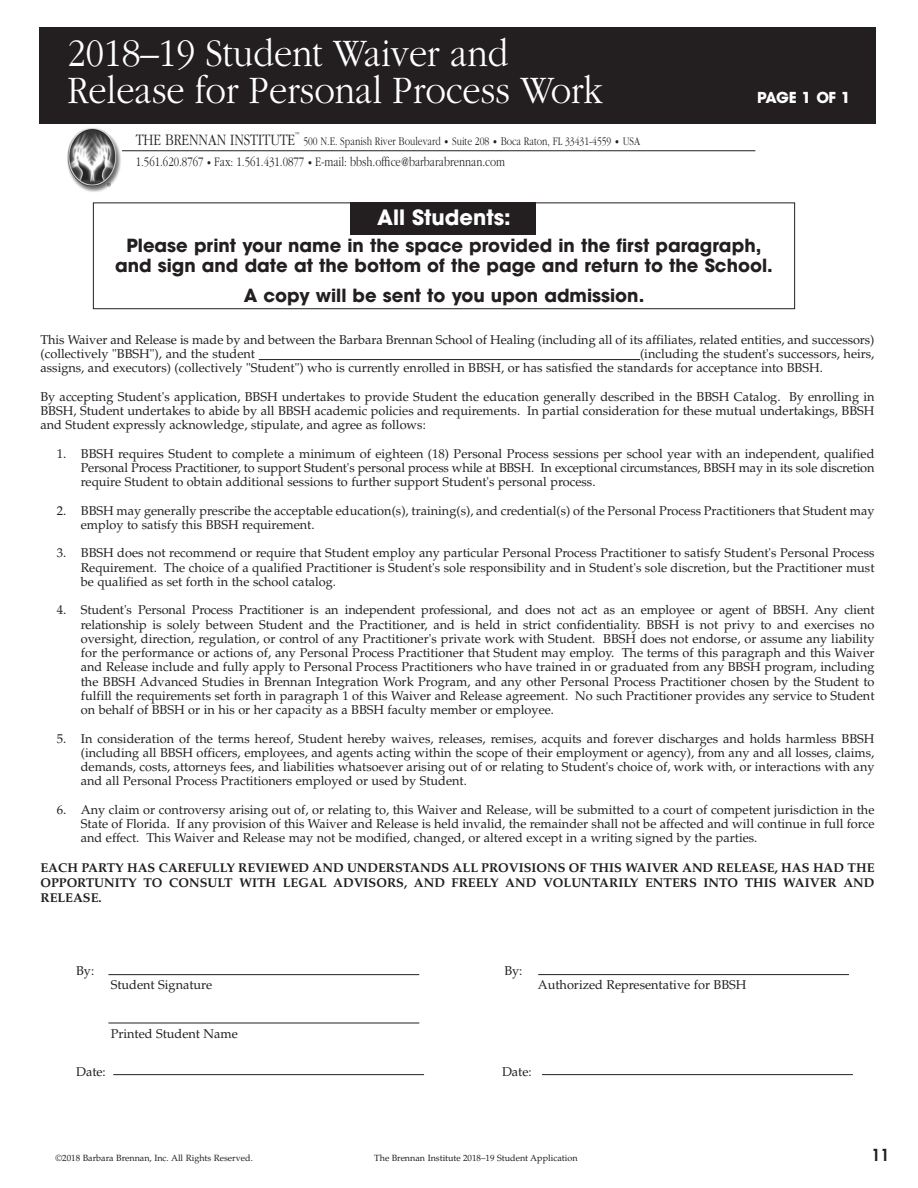
<style>
.page{position:relative;width:918px;height:1188px;background:#fff}
.page>*{position:absolute;margin:0;border:0;box-sizing:border-box;transform-origin:0 0}
.t1{font:300 40.5px/37.5px "Garamond";color:#fff;scale:.9 1}
.t2{font:700 21px "Avant Garde";color:#fff}
.t3{font:700 18px/19.5px "Avant Garde";color:#231f20;text-align:center}
.t4{font:300 16.5px "Garamond";color:#231f20;scale:.82 1}
.t5{font:600 16.5px "Avant Garde";color:#231f20}
.t6{font:700 15px "Avant Garde";letter-spacing:-.04em;color:#fff}
.t7{font:300 13.5px "Garamond";color:#231f20;scale:.8 1}
.t8{font:12.75px/14.2px "Palatino";color:#231f20;text-align:justify}
.t9{font:700 12.75px/15px "Palatino";color:#231f20;text-align:justify}
.t10{font:300 12px "Garamond";color:#231f20;scale:.8 1}
.t11{font:9px "Palatino";color:#231f20}
.t12{font:300 6px "Garamond";color:#231f20;scale:.82 1}
.s1{font-size:10.5px}
</style>
<div class="page">
<div style="left:350px;top:202px;width:186px;height:33px;background:#231f20"></div>
<hr style="left:259px;top:359px;width:381px;height:1px;background:#231f20">
<div style="left:39px;top:27px;width:837px;height:97px;background:#231f20"></div>
<div style="left:93px;top:202px;width:702px;height:107px;border:1px solid #231f20"></div>
<hr style="left:108px;top:974px;width:311px;height:1px;background:#231f20">
<hr style="left:122px;top:150px;width:633px;height:1px;background:#231f20">
<img style="left:67px;top:128px;width:54px;height:64px">
<hr style="left:538px;top:974px;width:311px;height:1px;background:#231f20">
<hr style="left:108px;top:1023px;width:311px;height:1px;background:#231f20">
<hr style="left:113px;top:1074px;width:311px;height:1px;background:#231f20">
<hr style="left:542px;top:1074px;width:311px;height:1px;background:#231f20">
<h1 class="t1" style="left:68px;top:33px;width:597px">2018–19 Student Waiver and<br>Release for Personal Process Work</h1>
<p class="t12" style="left:295px;top:130px;width:7px">™</p>
<p class="t4" style="left:136px;top:129px;width:196px">THE BRENNAN INSTITUTE</p>
<p class="t10" style="left:303px;top:134px;width:423px">500 N.E. Spanish River Boulevard <span class="s1">•</span> Suite 208 <span class="s1">•</span> Boca Raton, FL 33431-4559 <span class="s1">•</span> USA</p>
<p class="t7" style="left:136px;top:153px;width:463px">1.561.620.8767 <span class="s1">•</span> Fax: 1.561.431.0877 <span class="s1">•</span> E-mail: bbsh.office@barbarabrennan.com</p>
<p class="t6" style="left:757px;top:92px;width:95px">PAGE 1 OF 1</p>
<h2 class="t2" style="left:377px;top:209px;width:135px">All Students:</h2>
<h3 class="t3" style="left:115px;top:238px;width:659px">Please print your name in the space provided in the first paragraph, and sign and date at the bottom of the page and return to the School.</h3>
<h3 class="t3" style="left:244px;top:288px;width:402px">A copy will be sent to you upon admission.</h3>
<p class="t8" style="left:40px;top:334px;width:836px">This Waiver and Release is made by and between the Barbara Brennan School of Healing (including all of its affiliates, related entities, and successors) (collectively "BBSH"), and the student</p>
<p class="t8" style="left:41px;top:348px;width:836px;text-indent:600px">(including the student's successors, heirs, assigns, and executors) (collectively "Student") who is currently enrolled in BBSH, or has satisfied the standards for acceptance into BBSH.</p>
<p class="t8" style="left:41px;top:391px;width:836px">By accepting Student's application, BBSH undertakes to provide Student the education generally described in the BBSH Catalog. By enrolling in BBSH, Student undertakes to abide by all BBSH academic policies and requirements. In partial consideration for these mutual undertakings, BBSH and Student expressly acknowledge, stipulate, and agree as follows:</p>
<p class="t8" style="left:81px;top:448px;width:795px;text-indent:-24px">1. BBSH requires Student to complete a minimum of eighteen (18) Personal Process sessions per school year with an independent, qualified Personal Process Practitioner, to support Student's personal process while at BBSH. In exceptional circumstances, BBSH may in its sole discretion require Student to obtain additional sessions to further support Student's personal process.</p>
<p class="t8" style="left:81px;top:505px;width:795px;text-indent:-24px">2. BBSH may generally prescribe the acceptable education(s), training(s), and credential(s) of the Personal Process Practitioners that Student may employ to satisfy this BBSH requirement.</p>
<p class="t8" style="left:81px;top:547px;width:795px;text-indent:-24px">3. BBSH does not recommend or require that Student employ any particular Personal Process Practitioner to satisfy Student's Personal Process Requirement. The choice of a qualified Practitioner is Student's sole responsibility and in Student's sole discretion, but the Practitioner must be qualified as set forth in the school catalog.</p>
<p class="t8" style="left:81px;top:604px;width:795px;text-indent:-24px">4. Student's Personal Process Practitioner is an independent professional, and does not act as an employee or agent of BBSH. Any client relationship is solely between Student and the Practitioner, and is held in strict confidentiality. BBSH is not privy to and exercises no oversight, direction, regulation, or control of any Practitioner's private work with Student. BBSH does not endorse, or assume any liability for the performance or actions of, any Personal Process Practitioner that Student may employ. The terms of this paragraph and this Waiver and Release include and fully apply to Personal Process Practitioners who have trained in or graduated from any BBSH program, including the BBSH Advanced Studies in Brennan Integration Work Program, and any other Personal Process Practitioner chosen by the Student to fulfill the requirements set forth in paragraph 1 of this Waiver and Release agreement. No such Practitioner provides any service to Student on behalf of BBSH or in his or her capacity as a BBSH faculty member or employee.</p>
<p class="t8" style="left:81px;top:733px;width:795px;text-indent:-24px">5. In consideration of the terms hereof, Student hereby waives, releases, remises, acquits and forever discharges and holds harmless BBSH (including all BBSH officers, employees, and agents acting within the scope of their employment or agency), from any and all losses, claims, demands, costs, attorneys fees, and liabilities whatsoever arising out of or relating to Student's choice of, work with, or interactions with any and all Personal Process Practitioners employed or used by Student.</p>
<p class="t8" style="left:81px;top:804px;width:795px;text-indent:-24px">6. Any claim or controversy arising out of, or relating to, this Waiver and Release, will be submitted to a court of competent jurisdiction in the State of Florida. If any provision of this Waiver and Release is held invalid, the remainder shall not be affected and will continue in full force and effect. This Waiver and Release may not be modified, changed, or altered except in a writing signed by the parties.</p>
<p class="t9" style="left:41px;top:861px;width:836px">EACH PARTY HAS CAREFULLY REVIEWED AND UNDERSTANDS ALL PROVISIONS OF THIS WAIVER AND RELEASE, HAS HAD THE OPPORTUNITY TO CONSULT WITH LEGAL ADVISORS, AND FREELY AND VOLUNTARILY ENTERS INTO THIS WAIVER AND RELEASE.</p>
<p class="t8" style="left:76px;top:965px;width:20px">By:</p>
<p class="t8" style="left:504px;top:965px;width:20px">By:</p>
<p class="t8" style="left:111px;top:979px;width:103px">Student Signature</p>
<p class="t8" style="left:538px;top:979px;width:210px">Authorized Representative for BBSH</p>
<p class="t8" style="left:111px;top:1028px;width:129px">Printed Student Name</p>
<p class="t8" style="left:76px;top:1066px;width:31px">Date:</p>
<p class="t8" style="left:502px;top:1066px;width:31px">Date:</p>
<p class="t11" style="left:56px;top:1155px;width:199px">©2018 Barbara Brennan, Inc. All Rights Reserved.</p>
<p class="t11" style="left:374px;top:1155px;width:205px">The Brennan Institute 2018–19 Student Application</p>
<p class="t5" style="left:871px;top:1146px;width:20px">11</p>
</div>
